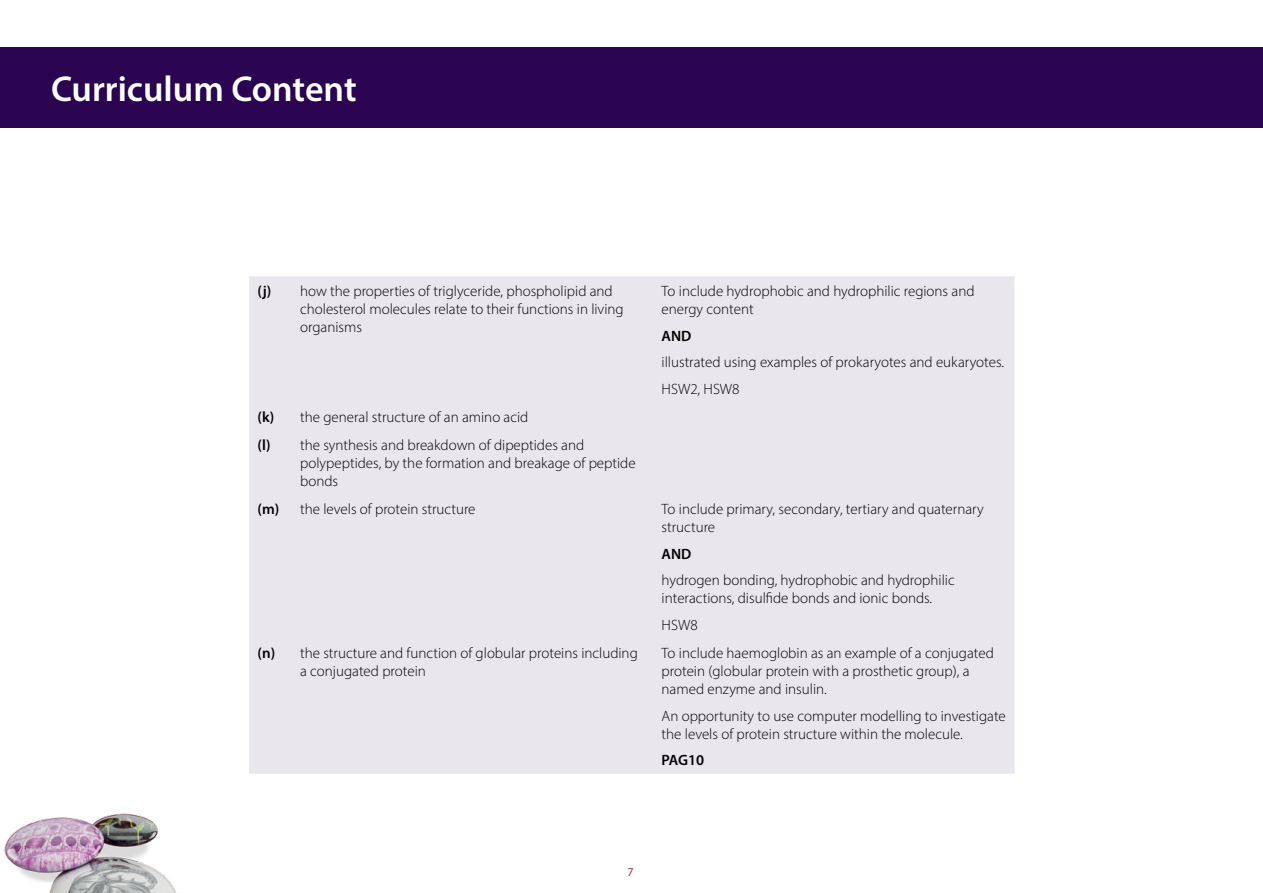
<style>
.page{position:relative;width:1263px;height:893px;background:#fff}
.page>*{position:absolute;margin:0;border:0;box-sizing:border-box;transform-origin:0 0}
.CC_H1{font:600 36px "Myriad Pro";color:#fff}
.CC_Body{font:300 15px/18px "Myriad Pro";color:#000}
.CC_Body-2{font:600 15px "Myriad Pro";color:#000}
.t1{font:12px "Myriad Pro";color:#983034}
</style>
<div class="page">
<img style="left:4px;top:813px;width:173px;height:80px">
<div style="left:249px;top:276px;width:765px;height:498px;background:#eae6ee"></div>
<div style="left:0;top:47px;width:1263px;height:81px;background:#2a0351"></div>
<h1 class="CC_H1" style="left:51px;top:66px;width:307px">Curriculum Content</h1>
<p class="CC_Body-2" style="left:258px;top:282px;width:15px">(j)</p>
<p class="CC_Body" style="left:300px;top:282px;width:325px">how the properties of triglyceride, phospholipid and cholesterol molecules relate to their functions in living organisms</p>
<p class="CC_Body" style="left:662px;top:282px;width:314px">To include hydrophobic and hydrophilic regions and energy content</p>
<p class="CC_Body-2" style="left:662px;top:326px;width:31px">AND</p>
<p class="CC_Body" style="left:662px;top:353px;width:344px">illustrated using examples of prokaryotes and eukaryotes.</p>
<p class="CC_Body" style="left:662px;top:380px;width:79px">HSW2, HSW8</p>
<p class="CC_Body-2" style="left:258px;top:407px;width:18px">(k)</p>
<p class="CC_Body" style="left:300px;top:408px;width:230px">the general structure of an amino acid</p>
<p class="CC_Body-2" style="left:258px;top:436px;width:14px">(l)</p>
<p class="CC_Body" style="left:300px;top:436px;width:337px">the synthesis and breakdown of dipeptides and polypeptides, by the formation and breakage of peptide bonds</p>
<p class="CC_Body-2" style="left:258px;top:500px;width:23px">(m)</p>
<p class="CC_Body" style="left:300px;top:500px;width:177px">the levels of protein structure</p>
<p class="CC_Body" style="left:662px;top:500px;width:324px">To include primary, secondary, tertiary and quaternary structure</p>
<p class="CC_Body-2" style="left:662px;top:544px;width:31px">AND</p>
<p class="CC_Body" style="left:662px;top:571px;width:295px">hydrogen bonding, hydrophobic and hydrophilic interactions, disulfide bonds and ionic bonds.</p>
<p class="CC_Body" style="left:662px;top:616px;width:38px">HSW8</p>
<p class="CC_Body-2" style="left:258px;top:644px;width:19px">(n)</p>
<p class="CC_Body" style="left:300px;top:644px;width:339px">the structure and function of globular proteins including a conjugated protein</p>
<p class="CC_Body" style="left:662px;top:644px;width:334px">To include haemoglobin as an example of a conjugated protein (globular protein with a prosthetic group), a named enzyme and insulin.</p>
<p class="CC_Body" style="left:662px;top:707px;width:346px">An opportunity to use computer modelling to investigate the levels of protein structure within the molecule.</p>
<p class="CC_Body-2" style="left:662px;top:751px;width:44px">PAG10</p>
<p class="t1" style="left:627px;top:865px;width:8px">7</p>
</div>
